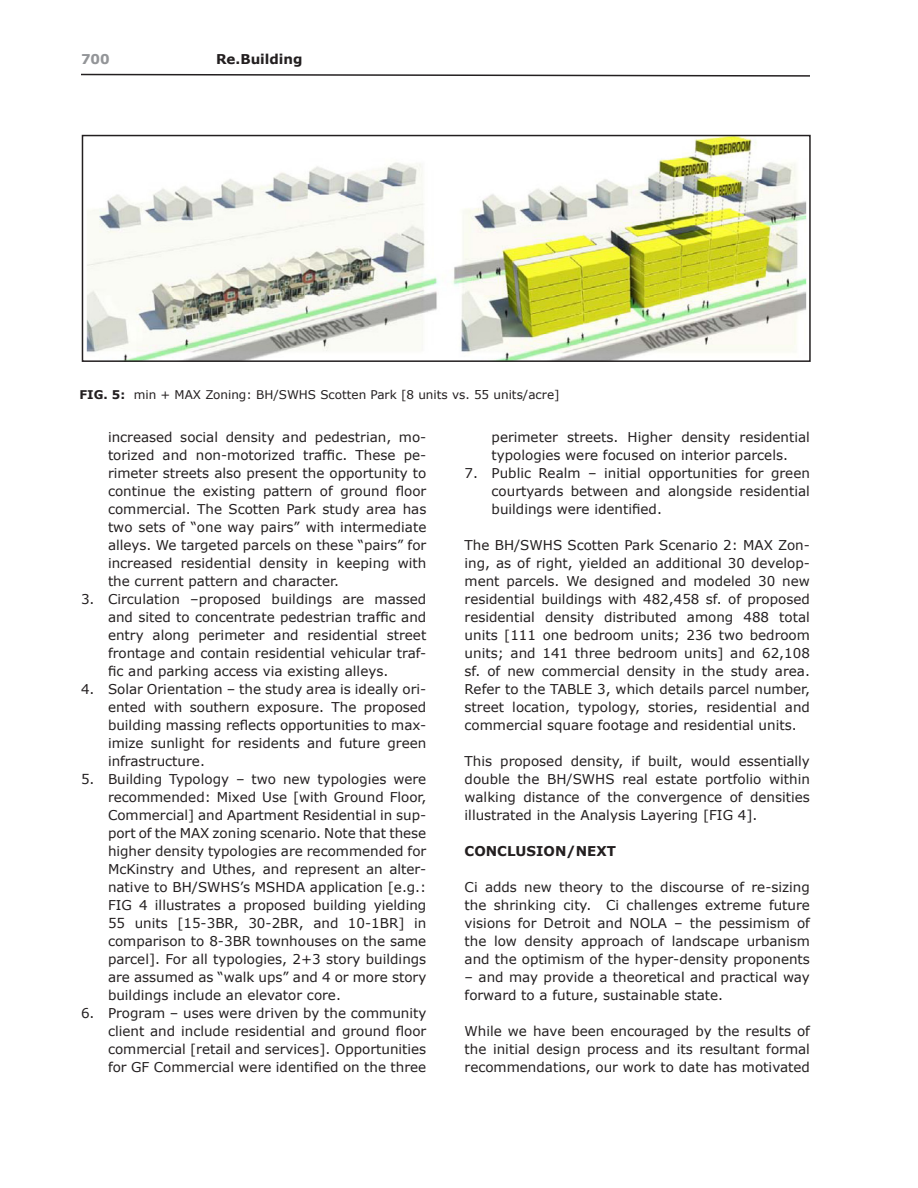
<style>
.page{position:relative;width:918px;height:1188px;background:#fff}
.page>*{position:absolute;margin:0;border:0;box-sizing:border-box;transform-origin:0 0}
.t1{font:13.5px/18px "Verdana";color:#231f20;text-align:justify}
.t2{font:700 13.5px "Verdana";color:#231f20}
.t3{font:700 13.5px "Verdana";color:#939598}
.t4{font:12px "Verdana";color:#231f20}
.s1{font-weight:700}
</style>
<div class="page">
<svg style="left:81px;top:73px;width:729px;height:4px"></svg>
<img style="left:86px;top:138px;width:721px;height:221px">
<div style="left:82px;top:135px;width:729px;height:227px;border:2px solid #231f20"></div>
<p class="t3" style="left:81px;top:51px;width:30px">700</p>
<p class="t2" style="left:216px;top:51px;width:88px">Re.Building</p>
<p class="t4" style="left:79px;top:387px;width:482px"><span class="s1">FIG. 5:</span> min + MAX Zoning: BH/SWHS Scotten Park [8 units vs. 55 units/acre]</p>
<p class="t1" style="left:108px;top:428px;width:320px">increased social density and pedestrian, mo&shy;torized and non-motorized traffic. These pe&shy;rimeter streets also present the opportunity to continue the existing pattern of ground floor commercial. The Scotten Park study area has two sets of “one way pairs” with intermediate alleys. We targeted parcels on these “pairs” for increased residential density in keeping with the current pattern and character.</p>
<p class="t1" style="left:108px;top:590px;width:320px;text-indent:-27px">3. Circulation –proposed buildings are massed and sited to concentrate pedestrian traffic and entry along perimeter and residential street frontage and contain residential vehicular traf&shy;fic and parking access via existing alleys.</p>
<p class="t1" style="left:108px;top:680px;width:320px;text-indent:-27px">4. Solar Orientation – the study area is ideally ori&shy;ented with southern exposure. The proposed building massing reflects opportunities to max&shy;imize sunlight for residents and future green infrastructure.</p>
<p class="t1" style="left:108px;top:770px;width:320px;text-indent:-27px">5. Building Typology – two new typologies were recommended: Mixed Use [with Ground Floor, Commercial] and Apartment Residential in sup&shy;port of the MAX zoning scenario. Note that these higher density typologies are recommended for McKinstry and Uthes, and represent an alter&shy;native to BH/SWHS’s MSHDA application [e.g.:<br>FIG 4 illustrates a proposed building yielding 55 units [15-3BR, 30-2BR, and 10-1BR] in comparison to 8-3BR townhouses on the same parcel]. For all typologies, 2+3 story buildings are assumed as “walk ups” and 4 or more story buildings include an elevator core.</p>
<p class="t1" style="left:108px;top:1004px;width:320px;text-indent:-27px">6. Program – uses were driven by the community client and include residential and ground floor commercial [retail and services]. Opportunities for GF Commercial were identified on the three</p>
<p class="t1" style="left:492px;top:428px;width:320px">perimeter streets. Higher density residential typologies were focused on interior parcels.</p>
<p class="t1" style="left:492px;top:464px;width:320px;text-indent:-27px">7. Public Realm – initial opportunities for green courtyards between and alongside residential buildings were identified.</p>
<p class="t1" style="left:465px;top:536px;width:347px">The BH/SWHS Scotten Park Scenario 2: MAX Zon&shy;ing, as of right, yielded an additional 30 develop&shy;ment parcels. We designed and modeled 30 new residential buildings with 482,458 sf. of proposed residential density distributed among 488 total units [111 one bedroom units; 236 two bedroom units; and 141 three bedroom units] and 62,108 sf. of new commercial density in the study area.<br>Refer to the TABLE 3, which details parcel number, street location, typology, stories, residential and commercial square footage and residential units.</p>
<p class="t1" style="left:465px;top:752px;width:347px">This proposed density, if built, would essentially double the BH/SWHS real estate portfolio within walking distance of the convergence of densities illustrated in the Analysis Layering [FIG 4].</p>
<p class="t2" style="left:465px;top:842px;width:153px">CONCLUSION/NEXT</p>
<p class="t1" style="left:465px;top:878px;width:347px">Ci adds new theory to the discourse of re-sizing the shrinking city. Ci challenges extreme future visions for Detroit and NOLA – the pessimism of the low density approach of landscape urbanism and the optimism of the hyper-density proponents</p>
<p class="t1" style="left:465px;top:968px;width:347px">– and may provide a theoretical and practical way forward to a future, sustainable state.</p>
<p class="t1" style="left:465px;top:1022px;width:347px">While we have been encouraged by the results of the initial design process and its resultant formal recommendations, our work to date has motivated</p>
</div>
